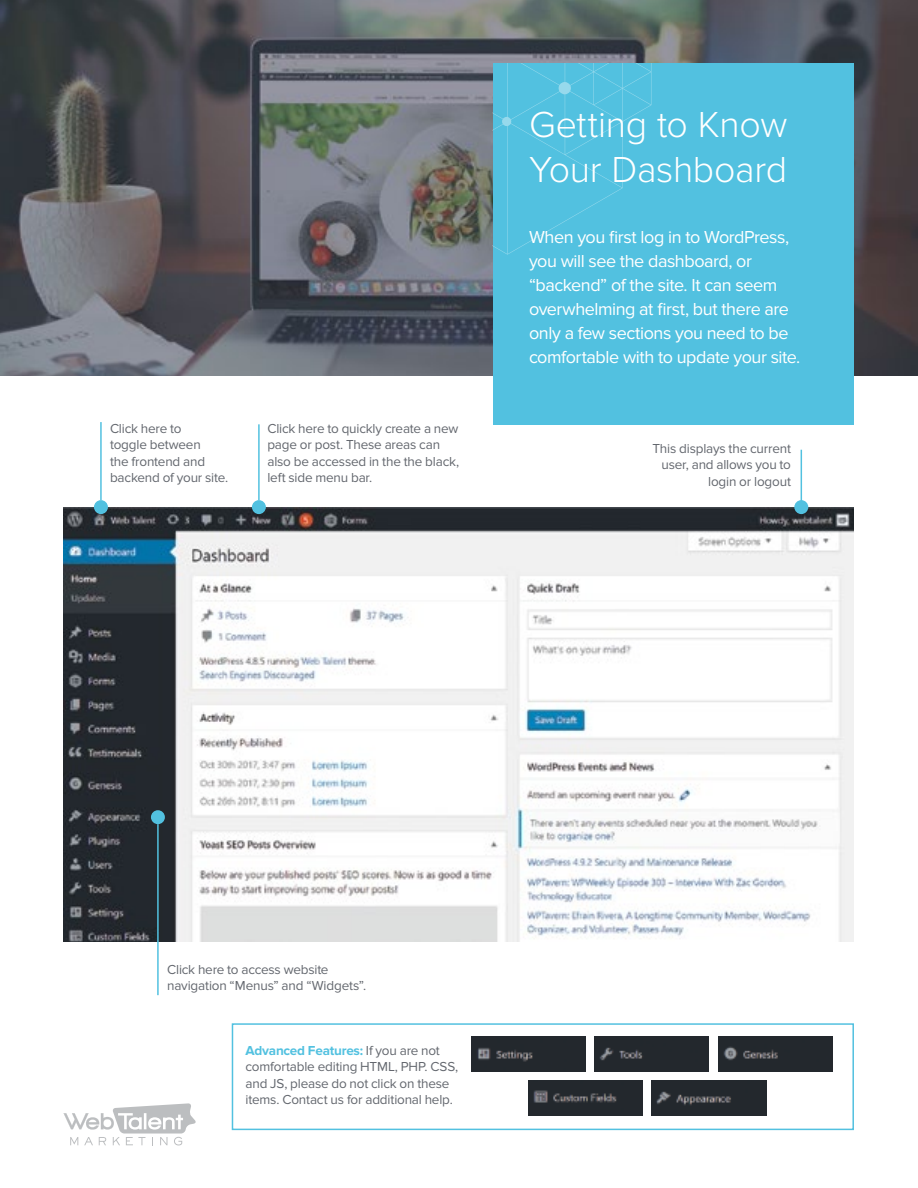
<style>
.page{position:relative;width:918px;height:1188px;background:#fff}
.page>*{position:absolute;margin:0;border:0;box-sizing:border-box;transform-origin:0 0}
.t1{font:300 37.5px/45px "Proxima Nova";letter-spacing:-.01em;color:#fff}
.t2{font:18px/24px "Proxima Nova";letter-spacing:-.025em;color:#fff}
.t3{font:13.5px/16.5px "Proxima Nova";letter-spacing:-.015em;color:#63676e}
.s1{font-weight:700;color:#52c1e0}
</style>
<div class="page">
<svg style="left:63px;top:1103px;width:133px;height:42px"></svg>
<img style="left:0;top:0;width:918px;height:375px">
<div style="left:493px;top:63px;width:361px;height:361px;background:#52c1e0"></div>
<svg style="left:493px;top:63px;width:159px;height:192px"></svg>
<img style="left:64px;top:508px;width:790px;height:434px">
<img style="left:528px;top:1081px;width:115px;height:35px">
<img style="left:471px;top:1037px;width:114px;height:35px">
<div style="left:595px;top:1037px;width:114px;height:35px;background:#23282d"></div>
<img style="left:652px;top:1081px;width:114px;height:35px">
<img style="left:718px;top:1037px;width:114px;height:35px">
<div style="left:232px;top:1023px;width:622px;height:107px;border:2px solid #52c1e0"></div>
<div style="left:151px;top:810px;width:14px;height:14px;background:#52c1e0;border-radius:50%"></div>
<div style="left:94px;top:500px;width:14px;height:14px;background:#52c1e0;border-radius:50%"></div>
<div style="left:252px;top:500px;width:14px;height:14px;background:#52c1e0;border-radius:50%"></div>
<div style="left:794px;top:500px;width:14px;height:14px;background:#52c1e0;border-radius:50%"></div>
<hr style="left:100px;top:422px;width:2px;height:78px;background:#52c1e0">
<hr style="left:258px;top:424px;width:2px;height:76px;background:#52c1e0">
<hr style="left:801px;top:450px;width:1px;height:55px;background:#52c1e0">
<hr style="left:157px;top:824px;width:2px;height:171px;background:#52c1e0">
<p class="t3" style="left:110px;top:420px;width:120px">Click here to<br>toggle between<br>the frontend and backend of your site.</p>
<p class="t3" style="left:267px;top:420px;width:193px">Click here to quickly create a new page or post. These areas can also be accessed in the the black, left side menu bar.</p>
<h1 class="t1" style="left:529px;top:103px;width:260px">Getting to Know<br>Your Dashboard</h1>
<h2 class="t2" style="left:529px;top:225px;width:273px">When you first log in to WordPress, you will see the dashboard, or “backend” of the site. It can seem overwhelming at first, but there are only a few sections you need to be comfortable with to update your site.</h2>
<p class="t3" style="left:653px;top:440px;width:140px;text-align:right">This displays the current user, and allows you to login or logout</p>
<p class="t3" style="left:167px;top:961px;width:200px">Click here to access website navigation “Menus” and “Widgets”.</p>
<p class="t3" style="left:246px;top:1042px;width:214px"><span class="s1">Advanced Features:</span> If you are not comfortable editing HTML, PHP. CSS, and JS, please do not click on these items. Contact us for additional help.</p>
</div>
